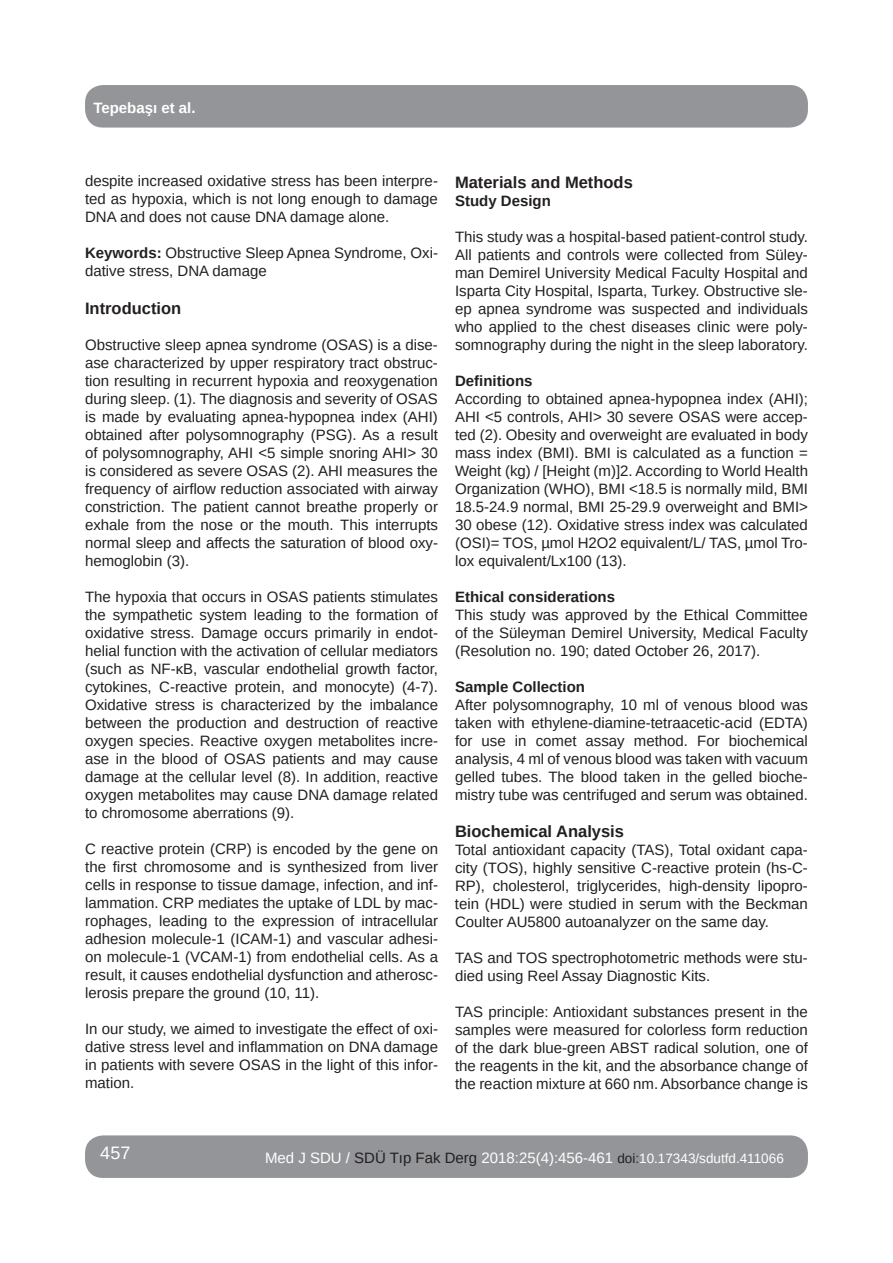
<style>
.page{position:relative;width:893px;height:1263px;background:#fff}
.page>*{position:absolute;margin:0;border:0;box-sizing:border-box;transform-origin:0 0}
.t1{font:18px "Arimo";color:#fff}
.t2{font:700 16.5px "Arimo";color:#231f20}
.t3{font:15px/18px "Arimo";color:#231f20;text-align:justify}
.t4{font:15px "Arimo";color:#fff}
.t5{font:700 15px "Arimo";color:#231f20}
.t6{font:700 15px "Arimo";color:#fff}
.s1{font-weight:700}
.s2{color:#231f20}
.s3{font-size:13.5px;color:#231f20}
.s4{font-size:13.5px}
</style>
<div class="page">
<div style="left:85px;top:85px;width:723px;height:43px;background:#939598;border-radius:18px"></div>
<div style="left:85px;top:1135px;width:723px;height:43px;background:#939598;border-radius:18px"></div>
<p class="t6" style="left:93px;top:98px;width:104px">Tepebaşı et al.</p>
<p class="t3" style="left:85px;top:172px;width:354px">despite increased oxidative stress has been interpre&shy;ted as hypoxia, which is not long enough to damage DNA and does not cause DNA damage alone.</p>
<p class="t3" style="left:85px;top:244px;width:354px"><span class="s1">Keywords:</span> Obstructive Sleep Apnea Syndrome, Oxi&shy;dative stress, DNA damage</p>
<p class="t2" style="left:85px;top:297px;width:98px">Introduction</p>
<p class="t3" style="left:85px;top:336px;width:354px">Obstructive sleep apnea syndrome (OSAS) is a dise&shy;ase characterized by upper respiratory tract obstruc&shy;tion resulting in recurrent hypoxia and reoxygenation during sleep. (1). The diagnosis and severity of OSAS is made by evaluating apnea-hypopnea index (AHI) obtained after polysomnography (PSG). As a result of polysomnography, AHI &lt;5 simple snoring AHI&gt; 30 is considered as severe OSAS (2). AHI measures the frequency of airflow reduction associated with airway constriction. The patient cannot breathe properly or exhale from the nose or the mouth. This interrupts normal sleep and affects the saturation of blood oxy&shy;hemoglobin (3).</p>
<p class="t3" style="left:85px;top:588px;width:354px">The hypoxia that occurs in OSAS patients stimulates the sympathetic system leading to the formation of oxidative stress. Damage occurs primarily in endot&shy;helial function with the activation of cellular mediators (such as NF-κB, vascular endothelial growth factor, cytokines, C-reactive protein, and monocyte) (4-7).<br>Oxidative stress is characterized by the imbalance between the production and destruction of reactive oxygen species. Reactive oxygen metabolites incre&shy;ase in the blood of OSAS patients and may cause damage at the cellular level (8). In addition, reactive oxygen metabolites may cause DNA damage related to chromosome aberrations (9).</p>
<p class="t3" style="left:85px;top:840px;width:354px">C reactive protein (CRP) is encoded by the gene on the first chromosome and is synthesized from liver cells in response to tissue damage, infection, and inf&shy;lammation. CRP mediates the uptake of LDL by mac&shy;rophages, leading to the expression of intracellular adhesion molecule-1 (ICAM-1) and vascular adhesi&shy;on molecule-1 (VCAM-1) from endothelial cells. As a result, it causes endothelial dysfunction and atherosc&shy;lerosis prepare the ground (10, 11).</p>
<p class="t3" style="left:85px;top:1020px;width:354px">In our study, we aimed to investigate the effect of oxi&shy;dative stress level and inflammation on DNA damage in patients with severe OSAS in the light of this infor&shy;mation.</p>
<p class="t2" style="left:455px;top:170px;width:179px">Materials and Methods</p>
<p class="t5" style="left:455px;top:190px;width:97px">Study Design</p>
<p class="t3" style="left:455px;top:227px;width:354px">This study was a hospital-based patient-control study.<br>All patients and controls were collected from Süley&shy;man Demirel University Medical Faculty Hospital and Isparta City Hospital, Isparta, Turkey. Obstructive sle&shy;ep apnea syndrome was suspected and individuals who applied to the chest diseases clinic were poly&shy;somnography during the night in the sleep laboratory.</p>
<p class="t5" style="left:455px;top:370px;width:79px">Definitions</p>
<p class="t3" style="left:455px;top:389px;width:354px">According to obtained apnea-hypopnea index (AHI); AHI &lt;5 controls, AHI&gt; 30 severe OSAS were accep&shy;ted (2). Obesity and overweight are evaluated in body mass index (BMI). BMI is calculated as a function = Weight (kg) / [Height (m)]2. According to World Health Organization (WHO), BMI &lt;18.5 is normally mild, BMI 18.5-24.9 normal, BMI 25-29.9 overweight and BMI&gt; 30 obese (12). Oxidative stress index was calculated (OSI)= TOS, µmol H2O2 equivalent/L/ TAS, µmol Tro&shy;lox equivalent/Lx100 (13).</p>
<p class="t5" style="left:455px;top:586px;width:162px">Ethical considerations</p>
<p class="t3" style="left:455px;top:605px;width:354px">This study was approved by the Ethical Committee of the Süleyman Demirel University, Medical Faculty (Resolution no. 190; dated October 26, 2017).</p>
<p class="t5" style="left:455px;top:676px;width:132px">Sample Collection</p>
<p class="t3" style="left:455px;top:695px;width:354px">After polysomnography, 10 ml of venous blood was taken with ethylene-diamine-tetraacetic-acid (EDTA) for use in comet assay method. For biochemical analysis, 4 ml of venous blood was taken with vacuum gelled tubes. The blood taken in the gelled bioche&shy;mistry tube was centrifuged and serum was obtained.</p>
<p class="t2" style="left:455px;top:820px;width:171px">Biochemical Analysis</p>
<p class="t3" style="left:455px;top:841px;width:354px">Total antioxidant capacity (TAS), Total oxidant capa&shy;city (TOS), highly sensitive C-reactive protein (hs-C-RP), cholesterol, triglycerides, high-density lipopro&shy;tein (HDL) were studied in serum with the Beckman Coulter AU5800 autoanalyzer on the same day.</p>
<p class="t3" style="left:455px;top:949px;width:354px">TAS and TOS spectrophotometric methods were stu&shy;died using Reel Assay Diagnostic Kits.</p>
<p class="t3" style="left:455px;top:1003px;width:354px">TAS principle: Antioxidant substances present in the samples were measured for colorless form reduction of the dark blue-green ABST radical solution, one of the reagents in the kit, and the absorbance change of the reaction mixture at 660 nm. Absorbance change is</p>
<p class="t1" style="left:100px;top:1141px;width:32px">457</p>
<p class="t4" style="left:265px;top:1148px;width:520px">Med J SDU / <span class="s2">SDÜ Tıp Fak Derg</span> 2018:25(4):456-461 <span class="s3">doi:</span><span class="s4">10.17343/sdutfd.411066</span></p>
</div>
